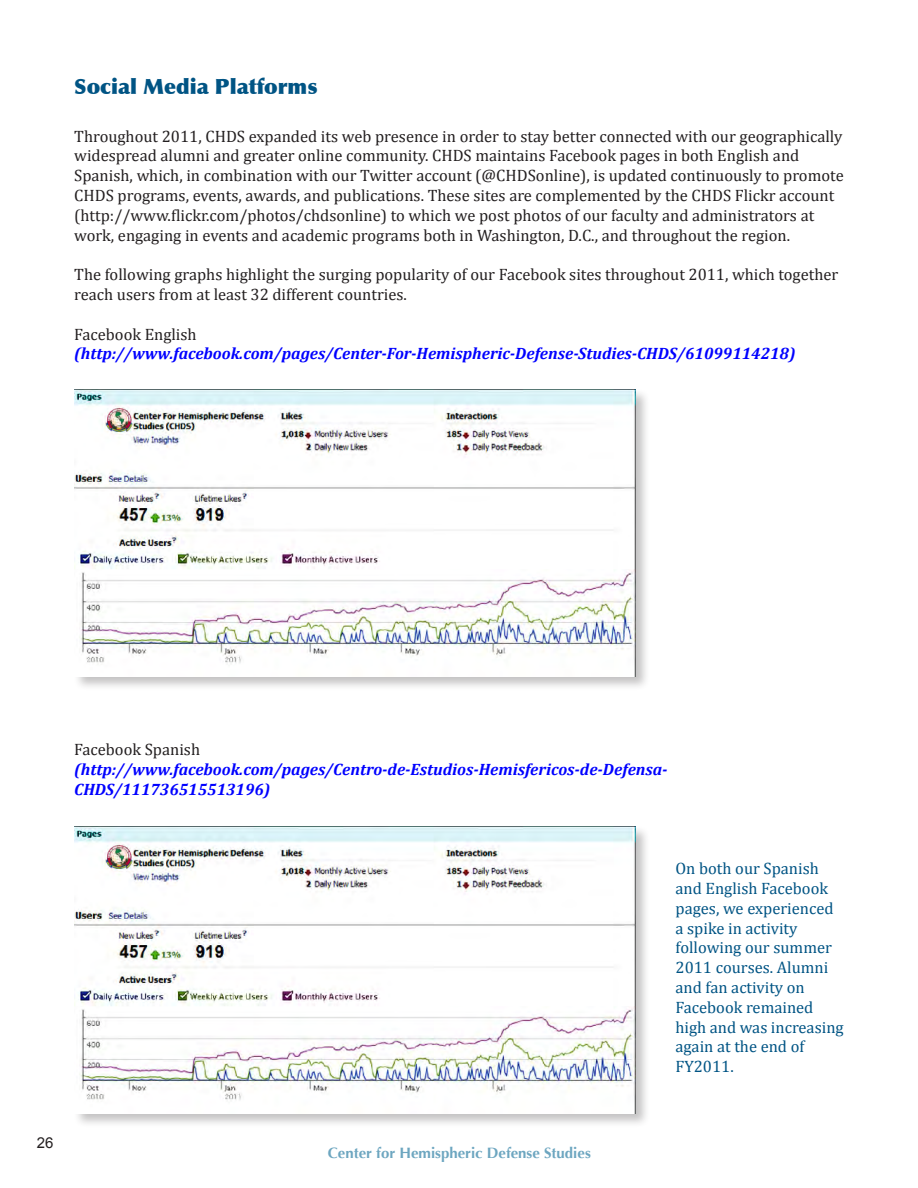
<style>
.page{position:relative;width:918px;height:1188px;background:#fff}
.page>*{position:absolute;margin:0;border:0;box-sizing:border-box;transform-origin:0 0}
.heading_2{font:900 21px "Optima";color:#005484}
.t1{font:16.5px/19.8px "Cambria";color:#231f20}
.t2{font:italic 700 16.5px/19.8px "Cambria";color:#00f}
.t3{font:16.5px/19.8px "Cambria";color:#005484}
.t4{font:700 15px "Optima";color:#6da6c0}
.t5{font:15px "Arial";color:#231f20}
.s1{font-weight:400;font-style:normal;color:#231f20}
</style>
<div class="page">
<div style="left:73px;top:388px;width:577px;height:303px;background:#231f20;opacity:.27"></div>
<img style="left:74px;top:390px;width:561px;height:286px">
<div style="left:73px;top:825px;width:577px;height:303px;background:#231f20;opacity:.27"></div>
<img style="left:74px;top:826px;width:561px;height:287px">
<p class="heading_2" style="left:74px;top:74px;width:245px">Social Media Platforms</p>
<p class="t1" style="left:74px;top:126px;width:771px">Throughout 2011, CHDS expanded its web presence in order to stay better connected with our geographically widespread alumni and greater online community. CHDS maintains Facebook pages in both English and Spanish, which, in combination with our Twitter account (@CHDSonline), is updated continuously to promote CHDS programs, events, awards, and publications. These sites are complemented by the CHDS Flickr account (http://www.flickr.com/photos/chdsonline) to which we post photos of our faculty and administrators at work, engaging in events and academic programs both in Washington, D.C., and throughout the region.</p>
<p class="t1" style="left:74px;top:265px;width:766px">The following graphs highlight the surging popularity of our Facebook sites throughout 2011, which together reach users from at least 32 different countries.</p>
<p class="t2" style="left:74px;top:323px;width:723px"><span class="s1">Facebook English </span>(http://www.facebook.com/pages/Center-For-Hemispheric-Defense-Studies-CHDS/61099114218)</p>
<p class="t1" style="left:74px;top:740px;width:127px">Facebook Spanish</p>
<p class="t2" style="left:74px;top:759px;width:595px">(http://www.facebook.com/pages/Centro-de-Estudios-Hemisfericos-de-Defensa-<br>CHDS/111736515513196)</p>
<p class="t3" style="left:676px;top:859px;width:170px">On both our Spanish and English Facebook pages, we experienced a spike in activity following our summer<br>2011 courses. Alumni and fan activity on<br>Facebook remained high and was increasing again at the end of<br>FY2011.</p>
<p class="t5" style="left:37px;top:1133px;width:18px">26</p>
<p class="t4" style="left:328px;top:1144px;width:264px">Center for Hemispheric Defense Studies</p>
</div>
